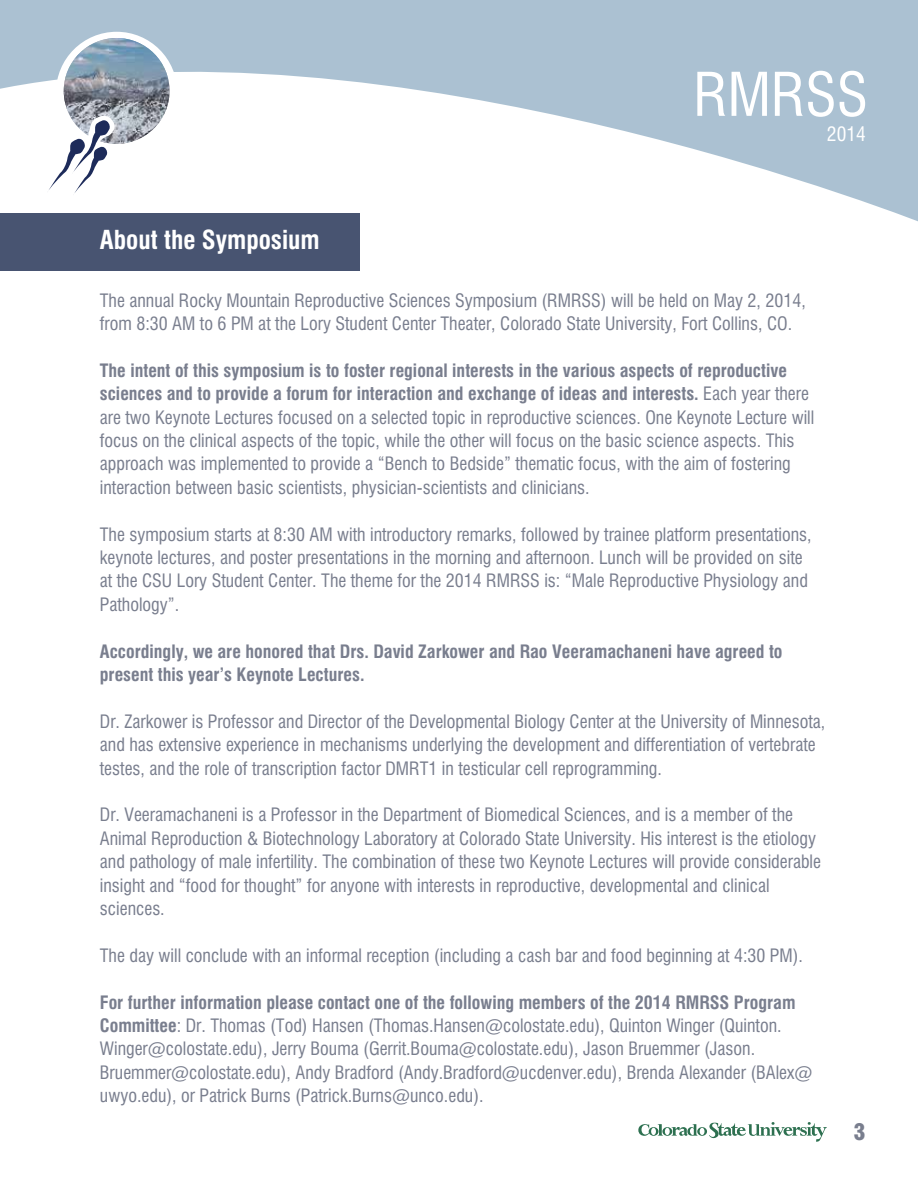
<style>
.page{position:relative;width:918px;height:1188px;background:#fff}
.page>*{position:absolute;margin:0;border:0;box-sizing:border-box;transform-origin:0 0}
.t1{font:condensed 58.65px "Swiss 721 BT";color:#fff}
.t2{font:700 condensed 25.5px "Swiss 721 BT";color:#fff}
.t3{font:900 condensed 22.5px "Swiss 721 BT";color:#797e8e}
.t4{font:condensed 19.5px "Swiss 721 BT";color:#fff}
.t5{font:condensed 18px/23.4px "Swiss 721 BT";color:#797e8e}
.t6{font:700 condensed 18px/23.4px "Swiss 721 BT";color:#797e8e}
.s1{font-weight:700}
</style>
<div class="page">
<svg style="left:0;top:0;width:918px;height:222px;fill:#abc1d2"></svg>
<div style="left:56px;top:32px;width:121px;height:121px;background:#fff;border-radius:50%"></div>
<img style="left:64px;top:38px;width:106px;height:106px;border-radius:53px">
<svg style="left:47px;top:112px;width:70px;height:84px"></svg>
<svg style="left:638px;top:1122px;width:189px;height:20px"></svg>
<div style="left:0;top:214px;width:360px;height:57px;background:#485471"></div>
<h1 class="t1" style="left:693px;top:59px;width:176px">RMRSS</h1>
<p class="t4" style="left:827px;top:122px;width:40px">2014</p>
<h2 class="t2" style="left:100px;top:224px;width:221px">About the Symposium</h2>
<p class="t5" style="left:100px;top:288px;width:708px">The annual Rocky Mountain Reproductive Sciences Symposium (RMRSS) will be held on May 2, 2014, from 8:30 AM to 6 PM at the Lory Student Center Theater, Colorado State University, Fort Collins, CO.</p>
<p class="t5" style="left:100px;top:358px;width:716px"><span class="s1">The intent of this symposium is to foster regional interests in the various aspects of reproductive sciences and to provide a forum for interaction and exchange of ideas and interests.</span> Each year there are two Keynote Lectures focused on a selected topic in reproductive sciences. One Keynote Lecture will focus on the clinical aspects of the topic, while the other will focus on the basic science aspects. This approach was implemented to provide a “Bench to Bedside” thematic focus, with the aim of fostering interaction between basic scientists, physician-scientists and clinicians.</p>
<p class="t5" style="left:100px;top:522px;width:713px">The symposium starts at 8:30 AM with introductory remarks, followed by trainee platform presentations, keynote lectures, and poster presentations in the morning and afternoon. Lunch will be provided on site at the CSU Lory Student Center. The theme for the 2014 RMRSS is: “Male Reproductive Physiology and Pathology”.</p>
<p class="t6" style="left:100px;top:639px;width:684px">Accordingly, we are honored that Drs. David Zarkower and Rao Veeramachaneni have agreed to present this year’s Keynote Lectures.</p>
<p class="t5" style="left:100px;top:709px;width:727px">Dr. Zarkower is Professor and Director of the Developmental Biology Center at the University of Minnesota, and has extensive experience in mechanisms underlying the development and differentiation of vertebrate testes, and the role of transcription factor DMRT1 in testicular cell reprogramming.</p>
<p class="t5" style="left:100px;top:803px;width:723px">Dr. Veeramachaneni is a Professor in the Department of Biomedical Sciences, and is a member of the Animal Reproduction &amp; Biotechnology Laboratory at Colorado State University. His interest is the etiology and pathology of male infertility. The combination of these two Keynote Lectures will provide considerable insight and “food for thought” for anyone with interests in reproductive, developmental and clinical sciences.</p>
<p class="t5" style="left:100px;top:943px;width:705px">The day will conclude with an informal reception (including a cash bar and food beginning at 4:30 PM).</p>
<p class="t5" style="left:100px;top:990px;width:714px"><span class="s1">For further information please contact one of the following members of the 2014 RMRSS Program Committee</span>: Dr. Thomas (Tod) Hansen (Thomas.Hansen@colostate.edu), Quinton Winger (Quinton.<br>Winger@colostate.edu), Jerry Bouma (Gerrit.Bouma@colostate.edu), Jason Bruemmer (Jason.<br>Bruemmer@colostate.edu), Andy Bradford (Andy.Bradford@ucdenver.edu), Brenda Alexander (BAlex@ uwyo.edu), or Patrick Burns (Patrick.Burns@unco.edu).</p>
<p class="t3" style="left:854px;top:1118px;width:14px">3</p>
</div>
